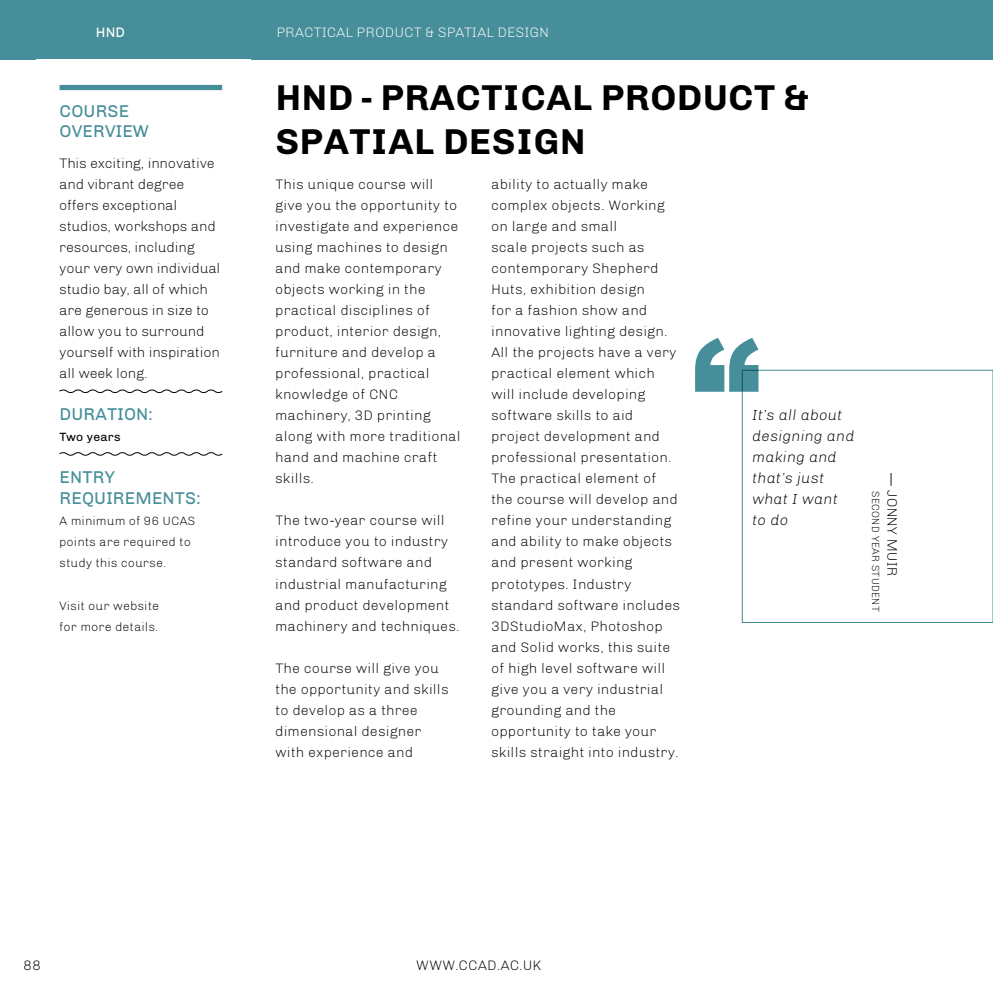
<style>
.page{position:relative;width:993px;height:993px;background:#fff}
.page>*{position:absolute;margin:0;border:0;box-sizing:border-box;transform-origin:0 0}
.t1{font:700 36.75px/44.1px "Chivo";letter-spacing:.02em;color:#000}
.t2{font:17.5px/21px "Chivo";letter-spacing:.01em;color:#468e99}
.t3{font:italic 300 14.88px/21px "Chivo";letter-spacing:.02em;color:#000}
.t4{font:300 14px/21px "Chivo";letter-spacing:.02em;color:#000}
.t5{font:300 14px/21px "Chivo";color:#000}
.t6{font:300 14px "Chivo";letter-spacing:.01em;color:#fff}
.t7{font:14px "Chivo";color:#fff}
.t8{font:300 12.25px/21px "Chivo";letter-spacing:.02em;color:#000}
.t9{font:12.25px "Chivo";letter-spacing:.02em;color:#000}
.t10{font:300 10.5px "Chivo";letter-spacing:.01em;color:#000}
</style>
<div class="page">
<div style="left:0;top:0;width:992px;height:60px;background:#468e99"></div>
<div style="left:741px;top:370px;width:251px;height:252px;border:1px solid #468e99"></div>
<svg style="left:695px;top:338px;width:63px;height:53px"></svg>
<div style="left:60px;top:85px;width:162px;height:5px;background:#468e99"></div>
<svg style="left:59px;top:389px;width:164px;height:4px"></svg>
<svg style="left:59px;top:452px;width:164px;height:4px"></svg>
<p class="t7" style="left:96px;top:24px;width:31px">HND</p>
<p class="t6" style="left:277px;top:24px;width:274px">PRACTICAL PRODUCT &amp; SPATIAL DESIGN</p>
<p class="t2" style="left:60px;top:102px;width:91px;line-height:19.2px">COURSE<br>OVERVIEW</p>
<p class="t5" style="left:60px;top:153px;width:162px">This exciting, innovative and vibrant degree offers exceptional studios, workshops and resources, including your very own individual studio bay, all of which are generous in size to allow you to surround yourself with inspiration all week long.</p>
<p class="t2" style="left:60px;top:404px;width:95px">DURATION:</p>
<p class="t9" style="left:60px;top:430px;width:62px">Two years</p>
<p class="t2" style="left:60px;top:467px;width:142px">ENTRY<br>REQUIREMENTS:</p>
<p class="t8" style="left:60px;top:510px;width:137px">A minimum of 96 UCAS points are required to study this course.</p>
<p class="t8" style="left:60px;top:594px;width:101px">Visit our website for more details.</p>
<h1 class="t1" style="left:275px;top:76px;width:534px">HND - PRACTICAL PRODUCT &amp;<br>SPATIAL DESIGN</h1>
<p class="t4" style="left:275px;top:174px;width:187px">This unique course will give you the opportunity to investigate and experience using machines to design and make contemporary objects working in the practical disciplines of product, interior design, furniture and develop a professional, practical knowledge of CNC machinery, 3D printing along with more traditional hand and machine craft skills.</p>
<p class="t4" style="left:275px;top:510px;width:186px">The two-year course will introduce you to industry standard software and industrial manufacturing and product development machinery and techniques.</p>
<p class="t4" style="left:275px;top:657px;width:175px">The course will give you the opportunity and skills to develop as a three dimensional designer with experience and</p>
<p class="t4" style="left:491px;top:174px;width:190px">ability to actually make complex objects. Working on large and small<br>scale projects such as contemporary Shepherd<br>Huts, exhibition design<br>for a fashion show and innovative lighting design.<br>All the projects have a very practical element which will include developing software skills to aid project development and professional presentation.<br>The practical element of the course will develop and refine your understanding and ability to make objects and present working prototypes. Industry standard software includes<br>3DStudioMax, Photoshop and Solid works, this suite of high level software will give you a very industrial grounding and the opportunity to take your skills straight into industry.</p>
<p class="t3" style="left:752px;top:405px;width:104px">It’s all about designing and making and that’s just what I want to do</p>
<p class="t10" style="left:881px;top:491px;width:122px;rotate:90deg">SECOND YEAR STUDENT</p>
<p class="t4" style="left:902px;top:472px;width:106px;rotate:90deg">— JONNY MUIR</p>
<p class="t4" style="left:24px;top:954px;width:19px">88</p>
<p class="t4" style="left:416px;top:954px;width:126px">WWW.CCAD.AC.UK</p>
</div>
